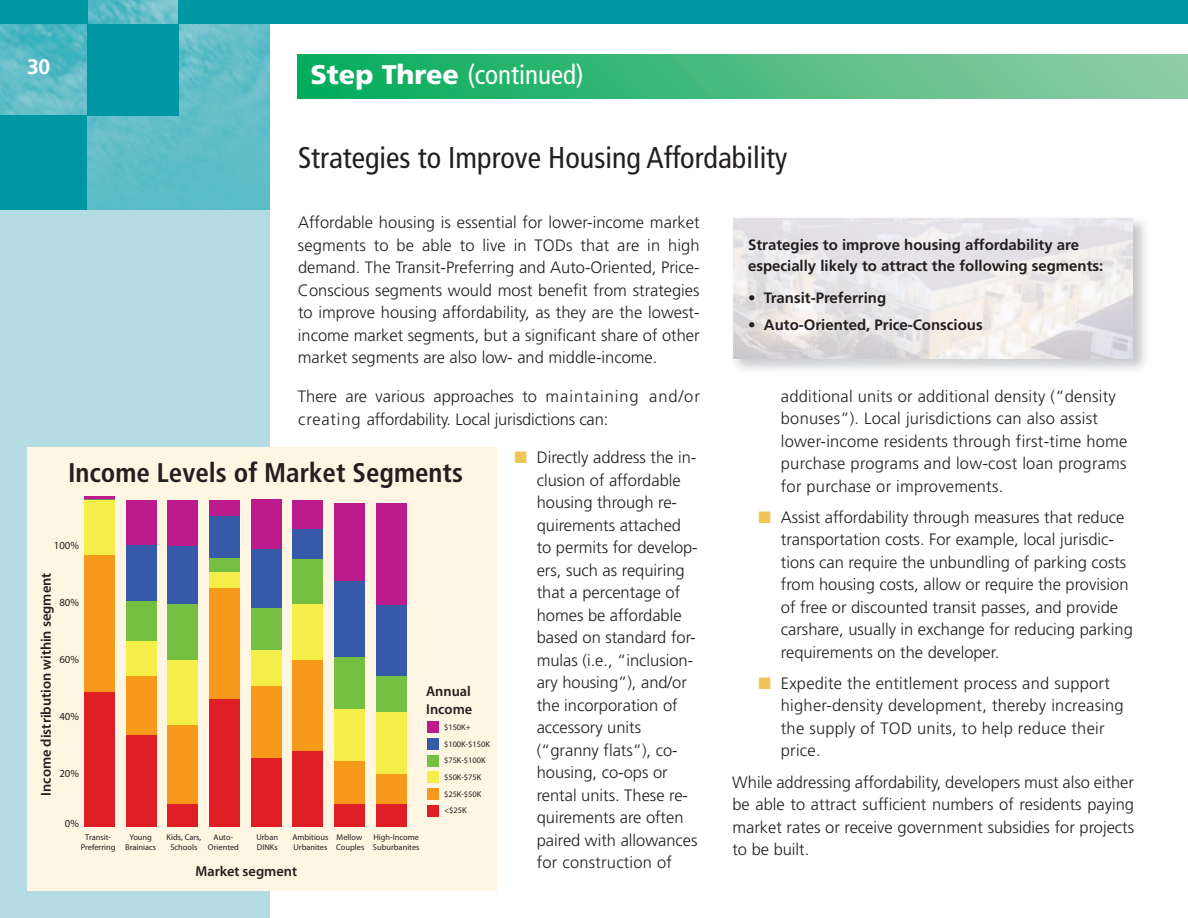
<style>
.page{position:relative;width:1188px;height:918px;background:#fff}
.page>*{position:absolute;margin:0;border:0;box-sizing:border-box;transform-origin:0 0}
.t1{font:condensed 30px "Frutiger";color:#231f20}
.t2{font:700 condensed 27px "Frutiger";color:#231f20}
.t3{font:condensed 27px "Frutiger";color:#fff}
.t4{font:700 21px "Frutiger";color:#fff}
.t5{font:300 16.5px/22.5px "Frutiger";color:#231f20}
.t6{font:700 15px/21px "Frutiger";color:#231f20}
.t7{font:600 14.4px/17.2px "Myriad Pro";color:#231f20}
.t8{font:10.8px "Myriad Pro";color:#231f20}
.t9{font:8.4px/10.1px "Myriad Pro";color:#231f20}
.s1{font-weight:900;font-stretch:normal}
.s2{color:#f0c558}
</style>
<div class="page">
<div style="left:0;top:195px;width:270px;height:723px;background:#b6dce3"></div>
<img style="left:0;top:0;width:270px;height:210px">
<div style="left:0;top:115px;width:87px;height:95px;background:#0097a4"></div>
<div style="left:87px;top:24px;width:92px;height:92px;background:#0097a4"></div>
<div style="left:0;top:0;width:88px;height:24px;background:#0097a4"></div>
<div style="left:179px;top:0;width:1009px;height:24px;background:#0097a4"></div>
<img style="left:733px;top:219px;width:400px;height:153px">
<img style="left:297px;top:54px;width:891px;height:45px">
<div style="left:27px;top:447px;width:470px;height:444px;background:#fef5e2"></div>
<hr style="left:84px;top:497px;width:30px;height:3px;background:#bc1b8d">
<div style="left:126px;top:500px;width:30px;height:46px;background:#bc1b8d"></div>
<div style="left:168px;top:500px;width:30px;height:46px;background:#bc1b8d"></div>
<div style="left:210px;top:500px;width:30px;height:16px;background:#bc1b8d"></div>
<div style="left:251px;top:500px;width:30px;height:49px;background:#bc1b8d"></div>
<div style="left:293px;top:500px;width:30px;height:29px;background:#bc1b8d"></div>
<div style="left:335px;top:503px;width:30px;height:79px;background:#bc1b8d"></div>
<div style="left:376px;top:503px;width:30px;height:102px;background:#bc1b8d"></div>
<div style="left:126px;top:546px;width:30px;height:55px;background:#375aa8"></div>
<div style="left:168px;top:546px;width:30px;height:59px;background:#375aa8"></div>
<div style="left:210px;top:516px;width:30px;height:43px;background:#375aa8"></div>
<div style="left:251px;top:549px;width:30px;height:59px;background:#375aa8"></div>
<div style="left:293px;top:529px;width:30px;height:30px;background:#375aa8"></div>
<div style="left:335px;top:582px;width:30px;height:75px;background:#375aa8"></div>
<div style="left:376px;top:605px;width:30px;height:71px;background:#375aa8"></div>
<div style="left:126px;top:601px;width:30px;height:40px;background:#75c043"></div>
<div style="left:168px;top:605px;width:30px;height:55px;background:#75c043"></div>
<div style="left:210px;top:559px;width:30px;height:13px;background:#75c043"></div>
<div style="left:251px;top:608px;width:30px;height:42px;background:#75c043"></div>
<div style="left:293px;top:559px;width:30px;height:46px;background:#75c043"></div>
<div style="left:335px;top:657px;width:30px;height:52px;background:#75c043"></div>
<div style="left:376px;top:676px;width:30px;height:36px;background:#75c043"></div>
<div style="left:84px;top:500px;width:30px;height:55px;background:#f6ee48"></div>
<div style="left:126px;top:641px;width:30px;height:35px;background:#f6ee48"></div>
<div style="left:168px;top:660px;width:30px;height:66px;background:#f6ee48"></div>
<div style="left:210px;top:572px;width:30px;height:16px;background:#f6ee48"></div>
<div style="left:251px;top:650px;width:30px;height:36px;background:#f6ee48"></div>
<div style="left:293px;top:605px;width:30px;height:55px;background:#f6ee48"></div>
<div style="left:335px;top:709px;width:30px;height:53px;background:#f6ee48"></div>
<div style="left:376px;top:712px;width:30px;height:63px;background:#f6ee48"></div>
<div style="left:84px;top:555px;width:30px;height:138px;background:#f79a1c"></div>
<div style="left:126px;top:676px;width:30px;height:59px;background:#f79a1c"></div>
<div style="left:168px;top:726px;width:30px;height:78px;background:#f79a1c"></div>
<div style="left:210px;top:588px;width:30px;height:111px;background:#f79a1c"></div>
<div style="left:251px;top:686px;width:30px;height:72px;background:#f79a1c"></div>
<div style="left:293px;top:660px;width:30px;height:92px;background:#f79a1c"></div>
<div style="left:335px;top:762px;width:30px;height:42px;background:#f79a1c"></div>
<div style="left:376px;top:775px;width:30px;height:29px;background:#f79a1c"></div>
<div style="left:84px;top:693px;width:30px;height:134px;background:#df1f25"></div>
<div style="left:126px;top:735px;width:30px;height:92px;background:#df1f25"></div>
<div style="left:168px;top:804px;width:30px;height:23px;background:#df1f25"></div>
<div style="left:210px;top:699px;width:30px;height:128px;background:#df1f25"></div>
<div style="left:251px;top:758px;width:30px;height:69px;background:#df1f25"></div>
<div style="left:293px;top:752px;width:30px;height:75px;background:#df1f25"></div>
<div style="left:335px;top:804px;width:30px;height:23px;background:#df1f25"></div>
<div style="left:376px;top:804px;width:30px;height:23px;background:#df1f25"></div>
<div style="left:427px;top:721px;width:12px;height:12px;background:#bc1b8d"></div>
<div style="left:427px;top:738px;width:12px;height:12px;background:#375aa8"></div>
<div style="left:427px;top:755px;width:12px;height:12px;background:#75c043"></div>
<div style="left:427px;top:771px;width:12px;height:12px;background:#f6ee48"></div>
<div style="left:427px;top:788px;width:12px;height:12px;background:#f79a1c"></div>
<div style="left:427px;top:805px;width:12px;height:12px;background:#df1f25"></div>
<p class="t4" style="left:27px;top:59px;width:25px">30</p>
<h2 class="t3" style="left:310px;top:64px;width:275px"><span class="s1">Step Three</span> (continued)</h2>
<h1 class="t1" style="left:298px;top:146px;width:491px">Strategies to Improve Housing Affordability</h1>
<p class="t5" style="left:298px;top:213px;width:403px;text-align:justify">Affordable housing is essential for lower-income market segments to be able to live in TODs that are in high demand. The Transit-Preferring and Auto-Oriented, Price-Conscious segments would most benefit from strategies to improve housing affordability, as they are the lowest&shy;income market segments, but a significant share of other market segments are also low- and middle-income.</p>
<p class="t5" style="left:298px;top:386px;width:404px">There are various approaches to maintaining and/or creating affordability. Local jurisdictions can:</p>
<p class="t5" style="left:537px;top:448px;width:163px;text-indent:-22px"><span class="s2">■</span> Directly address the in&shy;clusion of affordable housing through re&shy;quirements attached to permits for develop&shy;ers, such as requiring that a percentage of homes be affordable based on standard for&shy;mulas (i.e., “inclusion&shy;ary housing”), and/or the incorporation of accessory units (“granny flats”), co&shy;housing, co-ops or rental units. These re&shy;quirements are often paired with allowances for construction of</p>
<h2 class="t2" style="left:68px;top:461px;width:396px">Income Levels of Market Segments</h2>
<p class="t8" style="left:54px;top:542px;width:27px">100%</p>
<p class="t7" style="left:38px;top:796px;width:224px;rotate:-90deg">Income distribution within segment</p>
<p class="t8" style="left:59px;top:599px;width:21px">80%</p>
<p class="t8" style="left:59px;top:655px;width:21px">60%</p>
<p class="t7" style="left:426px;top:684px;width:48px">Annual<br>Income</p>
<p class="t8" style="left:59px;top:712px;width:21px">40%</p>
<p class="t9" style="left:444px;top:720px;width:48px;line-height:16.6px">$150K+ $100K-$150K $75K-$100K $50K-$75K $25K-$50K &lt;$25K</p>
<p class="t8" style="left:59px;top:769px;width:21px">20%</p>
<p class="t8" style="left:65px;top:819px;width:16px">0%</p>
<p class="t9" style="left:292px;top:833px;width:38px">Ambitious<br>Urbanites</p>
<p class="t9" style="left:336px;top:833px;width:30px">Mellow<br>Couples</p>
<p class="t9" style="left:373px;top:833px;width:48px">High-Income<br>Suburbanites</p>
<p class="t9" style="left:167px;top:833px;width:36px;text-align:center">Kids, Cars,<br>Schools</p>
<p class="t9" style="left:256px;top:833px;width:23px">Urban<br>DINKs</p>
<p class="t9" style="left:81px;top:833px;width:36px;text-align:center">Transit-<br>Preferring</p>
<p class="t9" style="left:125px;top:833px;width:33px;text-align:center">Young<br>Brainiacs</p>
<p class="t9" style="left:208px;top:833px;width:33px;text-align:center">Auto-<br>Oriented</p>
<p class="t7" style="left:195px;top:864px;width:103px">Market segment</p>
<p class="t6" style="left:748px;top:235px;width:357px">Strategies to improve housing affordability are especially likely to attract the following segments:</p>
<p class="t6" style="left:748px;top:288px;width:140px">• Transit-Preferring</p>
<p class="t6" style="left:748px;top:315px;width:236px">• Auto-Oriented, Price-Conscious</p>
<p class="t5" style="left:781px;top:386px;width:348px">additional units or additional density (“density bonuses”). Local jurisdictions can also assist lower-income residents through first-time home purchase programs and low-cost loan programs for purchase or improvements.</p>
<p class="t5" style="left:781px;top:507px;width:353px;text-indent:-22px"><span class="s2">■</span> Assist affordability through measures that reduce transportation costs. For example, local jurisdic&shy;tions can require the unbundling of parking costs from housing costs, allow or require the provision of free or discounted transit passes, and provide carshare, usually in exchange for reducing parking requirements on the developer.</p>
<p class="t5" style="left:781px;top:673px;width:344px;text-indent:-23px"><span class="s2">■</span> Expedite the entitlement process and support higher-density development, thereby increasing the supply of TOD units, to help reduce their price.</p>
<p class="t5" style="left:732px;top:772px;width:403px;text-align:justify">While addressing affordability, developers must also either be able to attract sufficient numbers of residents paying market rates or receive government subsidies for projects to be built.</p>
</div>
